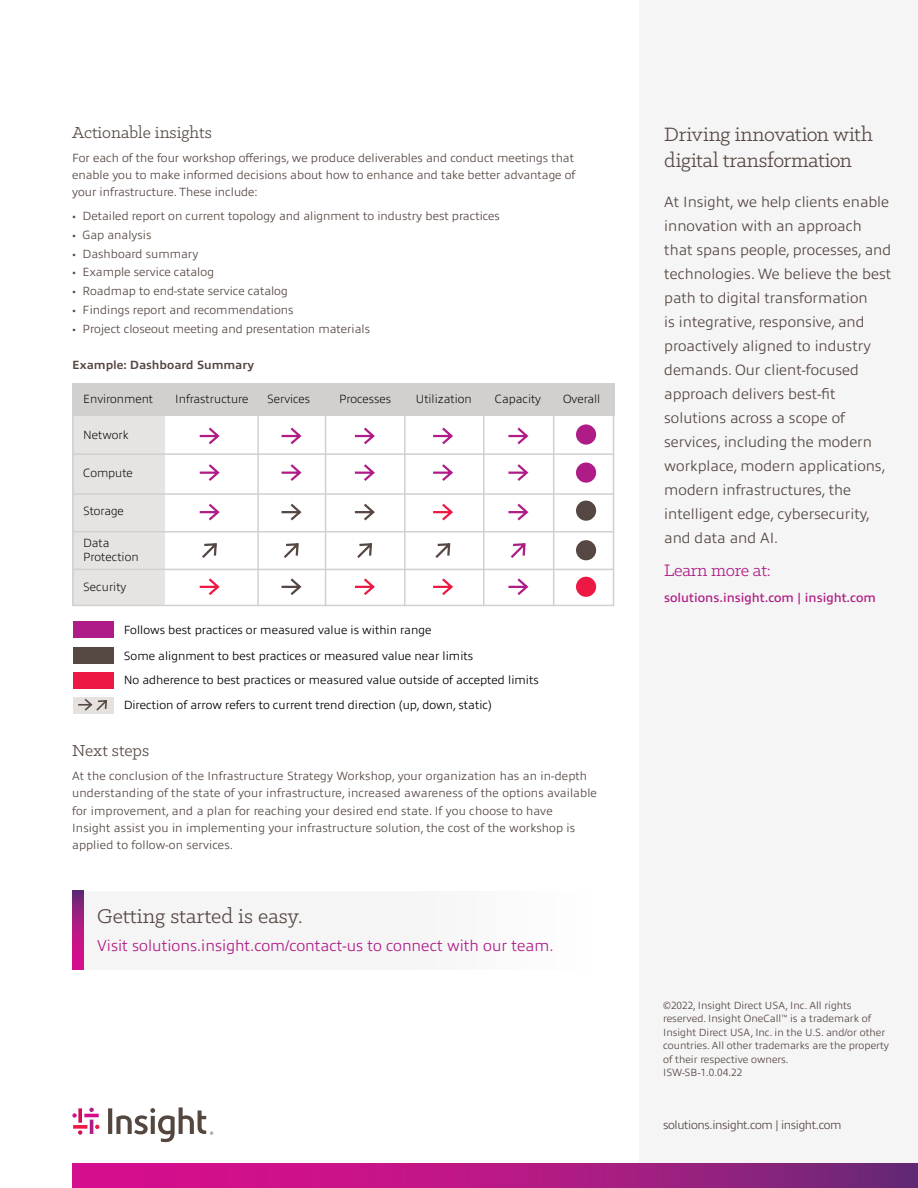
<style>
.page{position:relative;width:918px;height:1188px;background:#fff}
.page>*{position:absolute;margin:0;border:0;box-sizing:border-box;transform-origin:0 0}
.t1{font:22.5px "Klinic Slab";color:#554742}
.t2{font:21.9px/26.2px "Klinic Slab";letter-spacing:-.01em;color:#554742}
.t3{font:18.75px "Klinic Slab";letter-spacing:-.015em;color:#b01c87}
.t4{font:18px "Klinic Slab";color:#554742}
.t5{font:300 15.75px "Allumi Pro";color:#b01c87}
.t6{font:300 15px/24px "Allumi Pro";color:#554742}
.t7{font:600 12.75px "Allumi Pro";color:#b02087}
.t8{font:300 12px/17.2px "Allumi Pro";letter-spacing:.01em;color:#554742;text-align:justify}
.t9{font:300 12px/25px "Allumi Pro";color:#000}
.t10{font:200 12px/13.5px "Allumi Pro";color:#000}
.t11{font:300 12px "Allumi Pro";letter-spacing:-.03em;color:#564741}
.t12{font:700 12px "Allumi Pro";color:#554742}
.t13{font:300 10.5px/13.5px "Allumi Pro";color:#554742}
.s1{color:#b02087}
</style>
<div class="page">
<div style="left:639px;top:0;width:279px;height:1188px;background:#f6f5f5"></div>
<div style="left:72px;top:384px;width:92px;height:222px;background:#e6e4e3"></div>
<div style="left:72px;top:384px;width:542px;height:32px;background:#d2d0ce"></div>
<div style="left:576px;top:424px;width:20px;height:21px;background:#b01c87;border-radius:50%"></div>
<div style="left:576px;top:463px;width:20px;height:20px;background:#b01c87;border-radius:50%"></div>
<div style="left:576px;top:501px;width:20px;height:20px;background:#554742;border-radius:50%"></div>
<div style="left:576px;top:540px;width:20px;height:20px;background:#554742;border-radius:50%"></div>
<div style="left:576px;top:577px;width:20px;height:20px;background:#ed1944;border-radius:50%"></div>
<hr style="left:553px;top:384px;width:1px;height:222px;background:#d2d0ce">
<svg style="left:202px;top:543px;width:15px;height:15px"></svg>
<svg style="left:281px;top:503px;width:21px;height:18px"></svg>
<svg style="left:284px;top:543px;width:15px;height:15px"></svg>
<svg style="left:281px;top:578px;width:21px;height:17px"></svg>
<svg style="left:354px;top:503px;width:21px;height:18px"></svg>
<svg style="left:357px;top:543px;width:15px;height:15px"></svg>
<svg style="left:435px;top:543px;width:16px;height:15px"></svg>
<svg style="left:199px;top:578px;width:21px;height:17px"></svg>
<svg style="left:354px;top:578px;width:21px;height:17px"></svg>
<svg style="left:433px;top:503px;width:20px;height:18px"></svg>
<svg style="left:433px;top:578px;width:20px;height:17px"></svg>
<svg style="left:199px;top:427px;width:21px;height:18px"></svg>
<svg style="left:199px;top:464px;width:21px;height:17px"></svg>
<svg style="left:199px;top:503px;width:21px;height:18px"></svg>
<svg style="left:281px;top:427px;width:21px;height:18px"></svg>
<svg style="left:281px;top:464px;width:21px;height:17px"></svg>
<svg style="left:354px;top:427px;width:21px;height:18px"></svg>
<svg style="left:354px;top:464px;width:21px;height:17px"></svg>
<svg style="left:433px;top:427px;width:20px;height:18px"></svg>
<svg style="left:433px;top:464px;width:20px;height:17px"></svg>
<svg style="left:508px;top:427px;width:21px;height:18px"></svg>
<svg style="left:508px;top:464px;width:21px;height:17px"></svg>
<svg style="left:508px;top:503px;width:21px;height:18px"></svg>
<svg style="left:510px;top:543px;width:16px;height:15px"></svg>
<svg style="left:508px;top:578px;width:21px;height:17px"></svg>
<div style="left:73px;top:697px;width:41px;height:17px;background:#e4e1df"></div>
<svg style="left:78px;top:698px;width:29px;height:13px"></svg>
<hr style="left:73px;top:453px;width:540px;height:2px;background:#d2d0ce">
<hr style="left:73px;top:493px;width:540px;height:2px;background:#d2d0ce">
<hr style="left:73px;top:531px;width:540px;height:1px;background:#d2d0ce">
<hr style="left:73px;top:569px;width:540px;height:1px;background:#d2d0ce">
<hr style="left:257px;top:384px;width:2px;height:222px;background:#d2d0ce">
<hr style="left:325px;top:384px;width:1px;height:222px;background:#d2d0ce">
<hr style="left:404px;top:384px;width:2px;height:222px;background:#d2d0ce">
<hr style="left:483px;top:384px;width:1px;height:222px;background:#d2d0ce">
<div style="left:73px;top:622px;width:41px;height:16px;background:#b01c87"></div>
<div style="left:74px;top:647px;width:40px;height:17px;background:#554742"></div>
<div style="left:74px;top:672px;width:40px;height:16px;background:#ed1944"></div>
<div style="left:72px;top:384px;width:542px;height:222px;border:2px solid #d2d0ce"></div>
<svg style="left:72px;top:1163px;width:846px;height:25px;background:#af1983"></svg>
<hr style="left:90px;top:1120px;width:3px;height:14px;background:#b01c87">
<svg style="left:89px;top:1108px;width:5px;height:4px"></svg>
<svg style="left:78px;top:1108px;width:4px;height:15px"></svg>
<svg style="left:78px;top:1130px;width:4px;height:5px"></svg>
<hr style="left:84px;top:1114px;width:15px;height:3px;background:#d40d8c">
<svg style="left:72px;top:1113px;width:5px;height:5px"></svg>
<svg style="left:73px;top:1125px;width:14px;height:4px"></svg>
<svg style="left:95px;top:1125px;width:4px;height:4px"></svg>
<svg style="left:108px;top:1107px;width:105px;height:35px"></svg>
<div style="left:83px;top:891px;width:553px;height:79px;background:#f6f5f5"></div>
<svg style="left:72px;top:891px;width:11px;height:79px"></svg>
<h3 class="t4" style="left:72px;top:121px;width:141px">Actionable insights</h3>
<p class="t8" style="left:72px;top:148px;width:505px">For each of the four workshop offerings, we produce deliverables and conduct meetings that enable you to make informed decisions about how to enhance and take better advantage of your infrastructure. These include:</p>
<p class="t8" style="left:72px;top:206px;width:429px">• Detailed report on current topology and alignment to industry best practices</p>
<p class="t8" style="left:72px;top:225px;width:81px">• Gap analysis</p>
<p class="t8" style="left:72px;top:244px;width:128px">• Dashboard summary</p>
<p class="t8" style="left:72px;top:263px;width:143px">• Example service catalog</p>
<p class="t8" style="left:72px;top:282px;width:217px">• Roadmap to end-state service catalog</p>
<p class="t8" style="left:72px;top:300px;width:223px">• Findings report and recommendations</p>
<p class="t8" style="left:72px;top:319px;width:299px">• Project closeout meeting and presentation materials</p>
<p class="t12" style="left:72px;top:356px;width:183px">Example: Dashboard Summary</p>
<p class="t10" style="left:83px;top:391px;width:72px">Environment</p>
<p class="t10" style="left:83px;top:427px;width:47px">Network</p>
<p class="t10" style="left:175px;top:391px;width:75px">Infrastructure</p>
<p class="t10" style="left:267px;top:391px;width:45px">Services</p>
<p class="t10" style="left:339px;top:391px;width:54px">Processes</p>
<p class="t10" style="left:416px;top:391px;width:57px">Utilization</p>
<p class="t10" style="left:495px;top:391px;width:48px">Capacity</p>
<p class="t10" style="left:83px;top:465px;width:51px">Compute</p>
<p class="t10" style="left:83px;top:503px;width:42px">Storage</p>
<p class="t10" style="left:83px;top:536px;width:57px">Data<br>Protection</p>
<p class="t10" style="left:83px;top:579px;width:45px">Security</p>
<p class="t9" style="left:124px;top:617px;width:417px">Follows best practices or measured value is within range<br>Some alignment to best practices or measured value near limits<br>No adherence to best practices or measured value outside of accepted limits</p>
<p class="t9" style="left:124px;top:691px;width:370px">Direction of arrow refers to current trend direction (up, down, static)</p>
<p class="t10" style="left:563px;top:391px;width:39px">Overall</p>
<h3 class="t4" style="left:72px;top:739px;width:79px">Next steps</h3>
<p class="t8" style="left:72px;top:767px;width:526px;text-align:left">At the conclusion of the Infrastructure Strategy Workshop, your organization has an in-depth understanding of the state of your infrastructure, increased awareness of the options available for improvement, and a plan for reaching your desired end state. If you choose to have<br>Insight assist you in implementing your infrastructure solution, the cost of the workshop is applied to follow-on services.</p>
<h1 class="t1" style="left:97px;top:902px;width:207px">Getting started is easy.</h1>
<h3 class="t5" style="left:97px;top:934px;width:458px">Visit solutions.insight.com/contact-us to connect with our team.</h3>
<h2 class="t2" style="left:664px;top:120px;width:210px">Driving innovation with digital transformation</h2>
<p class="t6" style="left:664px;top:189px;width:229px">At Insight, we help clients enable innovation with an approach that spans people, processes, and technologies. We believe the best path to digital transformation<br>is integrative, responsive, and proactively aligned to industry demands. Our client-focused approach delivers best-fit solutions across a scope of services, including the modern workplace, modern applications, modern infrastructures, the intelligent edge, cybersecurity, and data and AI.</p>
<h3 class="t3" style="left:664px;top:559px;width:108px">Learn more <span class="s1">at:</span></h3>
<p class="t7" style="left:664px;top:589px;width:213px">solutions.insight.com | insight.com</p>
<p class="t13" style="left:663px;top:998px;width:227px">©2022, Insight Direct USA, Inc. All rights reserved. Insight OneCall<sup>™</sup> is a trademark of Insight Direct USA, Inc. in the U.S. and/or other countries. All other trademarks are the property of their respective owners.<br>ISW-SB-1.0.04.22</p>
<p class="t11" style="left:663px;top:1117px;width:180px">solutions.insight.com | insight.com</p>
</div>
